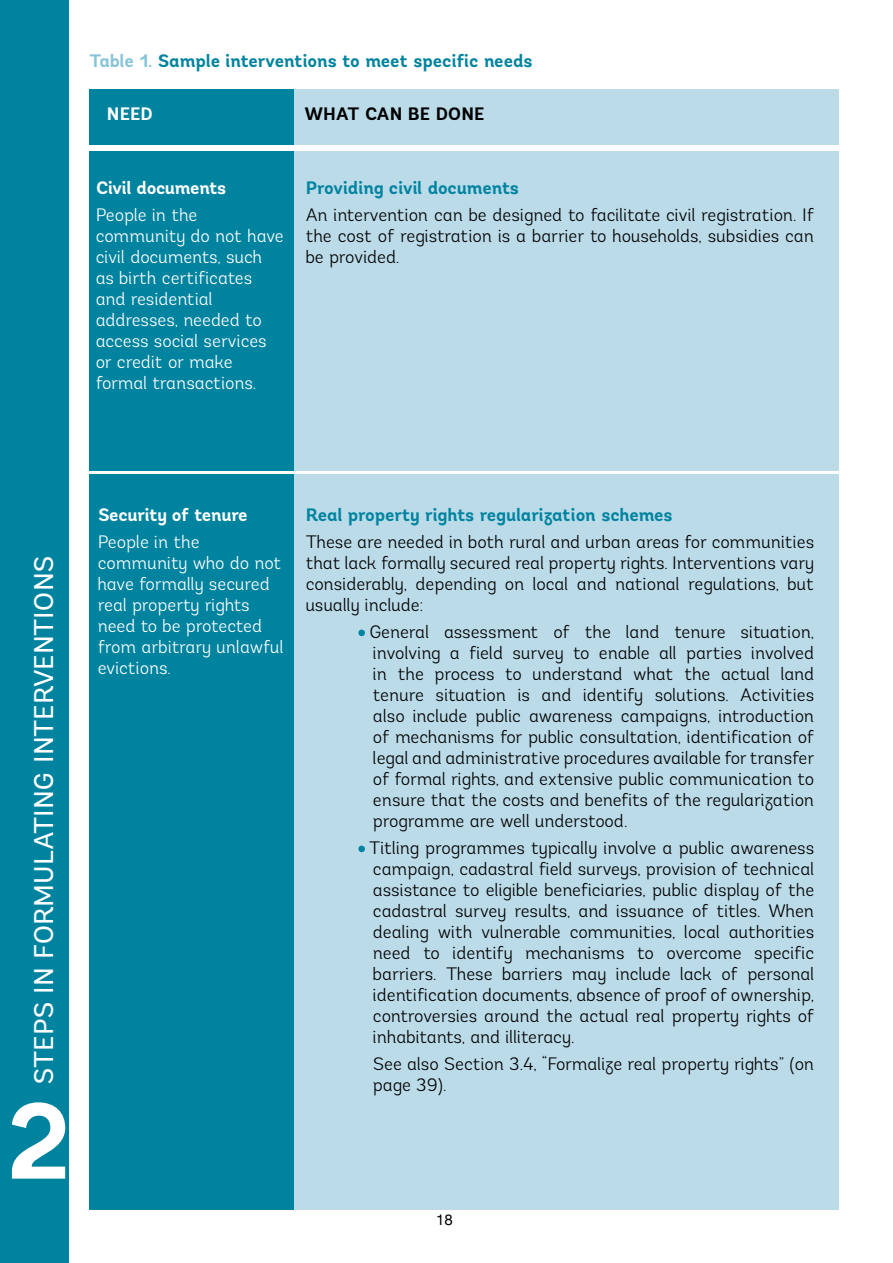
<style>
.page{position:relative;width:893px;height:1263px;background:#fff}
.page>*{position:absolute;margin:0;border:0;box-sizing:border-box;transform-origin:0 0}
.t1{font:700 108px "Andes";color:#fff}
.t2{font:27px "Andes";letter-spacing:-.01em;color:#fff}
.t3{font:300 18px/21px "Andes";letter-spacing:-.005em;color:#000;text-align:justify}
.t4{font:300 18px/21px "Andes";letter-spacing:-.005em;color:#fff}
.t5{font:700 18px "Andes";letter-spacing:-.005em;color:#00839f}
.t6{font:700 18px "Andes";letter-spacing:-.02em;color:#fff}
.t7{font:700 18px "Andes";color:#000}
.t8{font:15px "Helvetica Neue";color:#000}
.s1{color:#88c4d9}
.s2{font-size:54px;color:#00839f}
</style>
<div class="page">
<div style="left:0;top:0;width:68px;height:1263px;background:#00839f"></div>
<div style="left:89px;top:151px;width:750px;height:1059px;background:#bbdbe9"></div>
<div style="left:89px;top:89px;width:750px;height:56px;background:#bbdbe9"></div>
<div style="left:89px;top:151px;width:205px;height:1059px;background:#00839f"></div>
<div style="left:89px;top:89px;width:205px;height:56px;background:#00839f"></div>
<hr style="left:89px;top:471px;width:751px;height:3px;background:#fff">
<p class="t5" style="left:89px;top:49px;width:445px"><span class="s1">Table 1.</span> Sample interventions to meet specific needs</p>
<p class="t6" style="left:107px;top:102px;width:48px">N eed</p>
<p class="t7" style="left:304px;top:102px;width:182px">What can be done</p>
<p class="t6" style="left:96px;top:177px;width:132px">Civil documents</p>
<p class="t4" style="left:96px;top:205px;width:190px">People in the community do not have civil documents, such as birth certificates and residential addresses, needed to access social services or credit or make formal transactions.</p>
<p class="t5" style="left:306px;top:177px;width:215px">Providing civil documents</p>
<p class="t3" style="left:306px;top:205px;width:510px">An intervention can be designed to facilitate civil registration. If the cost of registration is a barrier to households, subsidies can be provided.</p>
<h2 class="t2" style="left:27px;top:1085px;width:531px;rotate:-90deg">STEPS IN FO RM ULATIN G INTERVENTIONS</h2>
<h1 class="t1" style="left:6px;top:1072px;width:67px">2</h1>
<p class="t6" style="left:98px;top:503px;width:151px">Security of tenure</p>
<p class="t4" style="left:98px;top:531px;width:187px">People in the community who do not have formally secured real property rights need to be protected from arbitrary unlawful evictions.</p>
<p class="t5" style="left:306px;top:503px;width:368px">Real property rights regularization schemes</p>
<p class="t3" style="left:306px;top:531px;width:510px">These are needed in both rural and urban areas for communities that lack formally secured real property rights. Interventions vary considerably, depending on local and national regulations, but usually include:</p>
<p class="t3" style="left:373px;top:621px;width:443px;text-indent:-19px"><span class="s2">•</span>General assessment of the land tenure situation, involving a field survey to enable all parties involved in the process to understand what the actual land tenure situation is and identify solutions. Activities also include public awareness campaigns, introduction of mechanisms for public consultation, identification of legal and administrative procedures available for transfer of formal rights, and extensive public communication to ensure that the costs and benefits of the regularization programme are well understood.</p>
<p class="t3" style="left:373px;top:837px;width:443px;text-indent:-19px"><span class="s2">•</span>Titling programmes typically involve a public awareness campaign, cadastral field surveys, provision of technical assistance to eligible beneficiaries, public display of the cadastral survey results, and issuance of titles. When dealing with vulnerable communities, local authorities need to identify mechanisms to overcome specific barriers. These barriers may include lack of personal identification documents, absence of proof of ownership, controversies around the actual real property rights of inhabitants, and illiteracy.</p>
<p class="t3" style="left:373px;top:1053px;width:443px">See also Section 3.4, “Formalize real property rights” (on page 39).</p>
<p class="t8" style="left:436px;top:1208px;width:18px">18</p>
</div>
